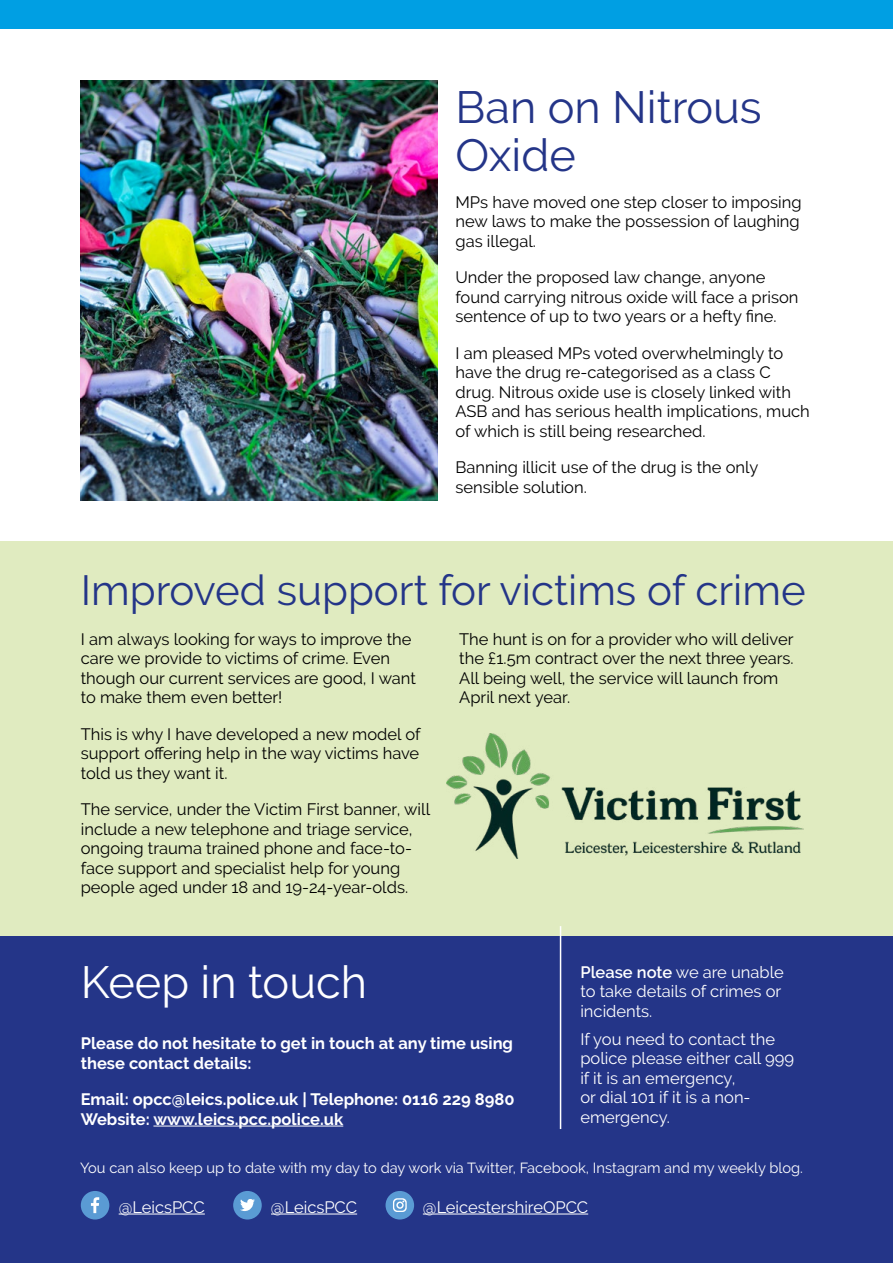
<style>
.page{position:relative;width:893px;height:1263px;background:#fff}
.page>*{position:absolute;margin:0;border:0;box-sizing:border-box;transform-origin:0 0}
.t1{font:45px/48px "Raleway";color:#243588}
.t2{font:45px "Raleway";color:#fff}
.t3{font:42px "Raleway";color:#243588}
.body_copy{font:16.5px/19.5px "Raleway";color:#000}
.body_copy-2{font:16.5px/19.5px "Raleway";color:#fff}
.Body_copy_bold{font:700 16.5px/19.5px "Raleway";color:#fff}
.body_copy-3{font:14.7px "Raleway";color:#fff}
.s1{font-weight:600}
</style>
<div class="page">
<div style="left:0;top:541px;width:893px;height:395px;background:#e0ebc0"></div>
<div style="left:0;top:0;width:893px;height:29px;background:#009fe3"></div>
<div style="left:0;top:936px;width:893px;height:327px;background:#243588"></div>
<hr style="left:153px;top:1125px;width:190px;height:1px;background:#fff">
<div style="left:81px;top:1191px;width:28px;height:28px;background:#5a9bd4;border-radius:50%"></div>
<svg style="left:91px;top:1197px;width:8px;height:16px"></svg>
<hr style="left:119px;top:1213px;width:86px;height:1px;background:#fff">
<div style="left:233px;top:1191px;width:29px;height:28px;background:#5a9bd4;border-radius:50%"></div>
<svg style="left:240px;top:1199px;width:15px;height:12px"></svg>
<hr style="left:271px;top:1213px;width:86px;height:1px;background:#fff">
<div style="left:386px;top:1191px;width:28px;height:28px;background:#5a9bd4;border-radius:50%"></div>
<svg style="left:393px;top:1198px;width:14px;height:14px"></svg>
<hr style="left:423px;top:1213px;width:165px;height:1px;background:#fff">
<hr style="left:560px;top:926px;width:1px;height:203px;background:#fff">
<img style="left:81px;top:81px;width:356px;height:419px">
<img style="left:446px;top:733px;width:357px;height:126px">
<h2 class="t1" style="left:455px;top:83px;width:308px">Ban on Nitrous<br>Oxide</h2>
<p class="body_copy" style="left:455px;top:192px;width:348px;text-align:justify">MPs have moved one step closer to imposing new laws to make the possession of laughing gas illegal.</p>
<p class="body_copy" style="left:455px;top:268px;width:345px">Under the proposed law change, anyone found carrying nitrous oxide will face a prison sentence of up to two years or a hefty fine.</p>
<p class="body_copy" style="left:455px;top:343px;width:356px">I am pleased MPs voted overwhelmingly to have the drug re-categorised as a class C drug. Nitrous oxide use is closely linked with ASB and has serious health implications, much of which is still being researched.</p>
<p class="body_copy" style="left:455px;top:458px;width:304px">Banning illicit use of the drug is the only sensible solution.</p>
<h2 class="t3" style="left:81px;top:566px;width:726px">Improved support for victims of crime</h2>
<p class="body_copy" style="left:81px;top:629px;width:337px">I am always looking for ways to improve the care we provide to victims of crime. Even though our current services are good, I want to make them even better!</p>
<p class="body_copy" style="left:81px;top:724px;width:341px;text-align:justify">This is why I have developed a new model of support offering help in the way victims have told us they want it.</p>
<p class="body_copy" style="left:81px;top:800px;width:351px">The service, under the Victim First banner, will include a new telephone and triage service, ongoing trauma trained phone and face-to&shy;face support and specialist help for young people aged under 18 and 19-24-year-olds.</p>
<p class="body_copy" style="left:459px;top:629px;width:336px">The hunt is on for a provider who will deliver the £1.5m contract over the next three years.<br>All being well, the service will launch from April next year.</p>
<h2 class="t2" style="left:81px;top:956px;width:288px">Keep in touch</h2>
<p class="Body_copy_bold" style="left:81px;top:1034px;width:434px">Please do not hesitate to get in touch at any time using these contact details:</p>
<p class="Body_copy_bold" style="left:81px;top:1090px;width:435px">Email: opcc@leics.police.uk | Telephone: 0116 229 8980<br>Website: www.leics.pcc.police.uk</p>
<p class="body_copy-2" style="left:580px;top:962px;width:205px"><span class="s1">Please note</span> we are unable to take details of crimes or incidents.</p>
<p class="body_copy-2" style="left:580px;top:1029px;width:215px">If you need to contact the police please either call 999 if it is an emergency,<br>or dial 101 if it is a non&shy;emergency.</p>
<p class="body_copy-3" style="left:80px;top:1159px;width:724px">You can also keep up to date with my day to day work via Twitter, Facebook, Instagram and my weekly blog.</p>
<p class="body_copy-2" style="left:119px;top:1197px;width:88px">@LeicsPCC</p>
<p class="body_copy-2" style="left:271px;top:1197px;width:88px">@LeicsPCC</p>
<p class="body_copy-2" style="left:423px;top:1197px;width:167px">@LeicestershireOPCC</p>
</div>
